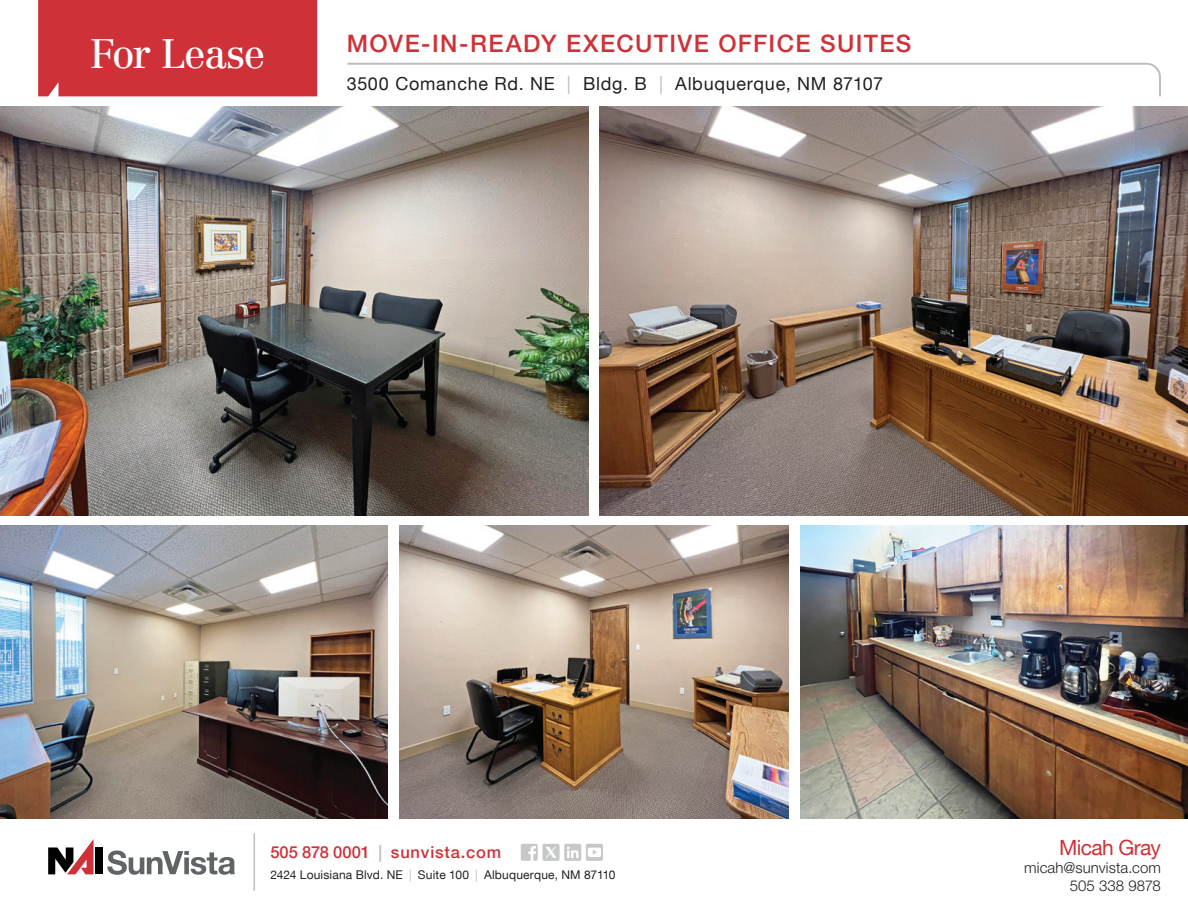
<style>
.page{position:relative;width:1188px;height:918px;background:#fff}
.page>*{position:absolute;margin:0;border:0;box-sizing:border-box;transform-origin:0 0}
.t1{font:40.5px "Centennial LT Std";letter-spacing:-.04em;color:#fff}
.t2{font:500 24px "Helvetica Neue LT";letter-spacing:.06em;color:#cf3138}
.t3{font:21px "Helvetica Neue LT";letter-spacing:-.03em;color:#cf3138}
.t4{font:18px "Helvetica Neue LT";letter-spacing:.04em;color:#231f20}
.t5{font:500 16.5px "Helvetica Neue LT";letter-spacing:.05em;color:#cf3138}
.t6{font:300 15px/18px "Helvetica Neue LT Std";letter-spacing:.005em;color:#231f20;text-align:right}
.t7{font:12px "Helvetica Neue LT";letter-spacing:.015em;color:#231f20}
.s1{color:#bcbdc0}
</style>
<div class="page">
<img style="left:0;top:526px;width:387px;height:293px">
<img style="left:400px;top:526px;width:388px;height:293px">
<img style="left:801px;top:526px;width:387px;height:293px">
<img style="left:0;top:107px;width:589px;height:408px">
<img style="left:600px;top:107px;width:588px;height:408px">
<div style="left:38px;top:0;width:279px;height:96px;background:#cf3138"></div>
<svg style="left:347px;top:62px;width:814px;height:35px"></svg>
<div style="left:96px;top:848px;width:7px;height:26px;background:#000"></div>
<svg style="left:48px;top:839px;width:46px;height:35px"></svg>
<svg style="left:107px;top:851px;width:128px;height:24px"></svg>
<div style="left:521px;top:844px;width:17px;height:17px;background:#c7c8ca;border-radius:2px"></div>
<svg style="left:528px;top:846px;width:8px;height:15px"></svg>
<div style="left:564px;top:844px;width:17px;height:17px;background:#c7c8ca;border-radius:2px"></div>
<svg style="left:567px;top:847px;width:12px;height:11px"></svg>
<div style="left:542px;top:844px;width:18px;height:17px;background:#c7c8ca;border-radius:2px"></div>
<div style="left:586px;top:844px;width:17px;height:17px;background:#c7c8ca;border-radius:2px"></div>
<svg style="left:588px;top:848px;width:13px;height:9px"></svg>
<hr style="left:254px;top:833px;width:1px;height:58px;background:#bcbdc0">
<svg style="left:546px;top:847px;width:11px;height:11px"></svg>
<h1 class="t1" style="left:90px;top:30px;width:177px">For Lease</h1>
<h2 class="t2" style="left:347px;top:29px;width:566px">MOVE-IN-READY EXECUTIVE OFFICE SUITES</h2>
<h3 class="t4" style="left:347px;top:73px;width:538px">3500 Comanche Rd. NE <span class="s1">|</span> Bldg. B <span class="s1">|</span> Albuquerque, NM 87107</h3>
<h3 class="t5" style="left:270px;top:843px;width:232px">505 878 0001 <span class="s1">|</span> sunvista.com</h3>
<p class="t7" style="left:270px;top:868px;width:347px">2424 Louisiana Blvd. NE <span class="s1">|</span> Suite 100 <span class="s1">|</span> Albuquerque, NM 87110</p>
<h3 class="t3" style="left:1059px;top:835px;width:103px">Micah Gray</h3>
<p class="t6" style="left:1024px;top:858px;width:138px">micah@sunvista.com<br>505 338 9878</p>
</div>
